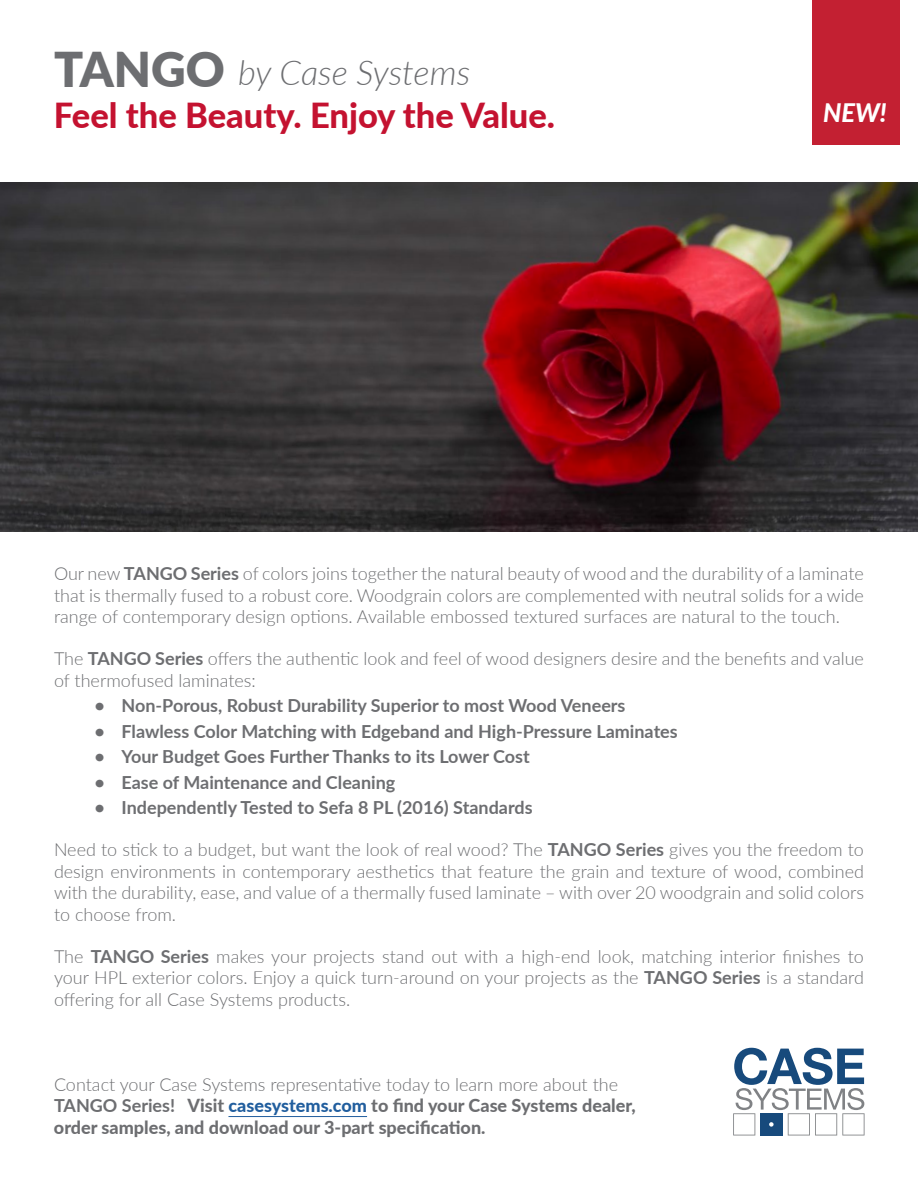
<style>
.page{position:relative;width:918px;height:1188px;background:#fff}
.page>*{position:absolute;margin:0;border:0;box-sizing:border-box;transform-origin:0 0}
.t1{font:800 34.5px/42.9px "Lato";color:#c41230}
.t2{font:italic 800 25.5px "Lato";color:#fff}
.t3{font:300 18px/21.6px "Lato";color:#6d6e71;text-align:justify}
.t4{font:700 18px "Lato";color:#6d6e71}
.t5{font:800 18px/21.6px "Lato";color:#6d6e71}
.s1{font-weight:900;font-size:48px;color:#6d6e71}
.s2{font-weight:300;font-style:italic;color:#6d6e71}
.s3{font-weight:700}
.s4{font-weight:300}
.s5{color:#215e9e}
</style>
<div class="page">
<img style="left:0;top:183px;width:918px;height:348px">
<svg style="left:733px;top:1048px;width:132px;height:88px"></svg>
<hr style="left:228px;top:1116px;width:139px;height:1px;background:#215e9e">
<div style="left:812px;top:0;width:88px;height:144px;background:#c32032"></div>
<h1 class="t1" style="left:54px;top:50px;width:503px"><span class="s1">TANGO</span> <span class="s2">by Case Systems<br></span>Feel the Beauty. Enjoy the Value.</h1>
<h2 class="t2" style="left:823px;top:94px;width:65px">NEW!</h2>
<p class="t3" style="left:54px;top:562px;width:811px">Our new <span class="s3">TANGO Series</span> of colors joins together the natural beauty of wood and the durability of a laminate that is thermally fused to a robust core. Woodgrain colors are complemented with neutral solids for a wide range of contemporary design options. Available embossed textured surfaces are natural to the touch.</p>
<p class="t3" style="left:54px;top:647px;width:811px">The <span class="s3">TANGO Series</span> offers the authentic look and feel of wood designers desire and the benefits and value of thermofused laminates:</p>
<p class="t4" style="left:94px;top:692px;width:533px">• Non-Porous, Robust Durability Superior to most Wood Veneers</p>
<p class="t4" style="left:94px;top:718px;width:585px">• Flawless Color Matching with Edgeband and High-Pressure Laminates</p>
<p class="t4" style="left:94px;top:743px;width:437px">• Your Budget Goes Further Thanks to its Lower Cost</p>
<p class="t4" style="left:94px;top:769px;width:302px">• Ease of Maintenance and Cleaning</p>
<p class="t4" style="left:94px;top:794px;width:440px">• Independently Tested to Sefa 8 PL (2016) Standards</p>
<p class="t3" style="left:54px;top:838px;width:811px">Need to stick to a budget, but want the look of real wood? The <span class="s3">TANGO Series</span> gives you the freedom to design environments in contemporary aesthetics that feature the grain and texture of wood, combined with the durability, ease, and value of a thermally fused laminate – with over 20 woodgrain and solid colors to choose from.</p>
<p class="t3" style="left:54px;top:945px;width:811px">The <span class="s3">TANGO Series</span> makes your projects stand out with a high-end look, matching interior finishes to your HPL exterior colors. Enjoy a quick turn-around on your projects as the <span class="s3">TANGO Series</span> is a standard offering for all Case Systems products.</p>
<p class="t5" style="left:54px;top:1073px;width:583px"><span class="s4">Contact your Case Systems representative today to learn more about the<br></span><span class="s3">TANGO Series!</span> Visit <span class="s5">casesystems.com</span> to find your Case Systems dealer, order samples, and download our 3-part specification.</p>
</div>
